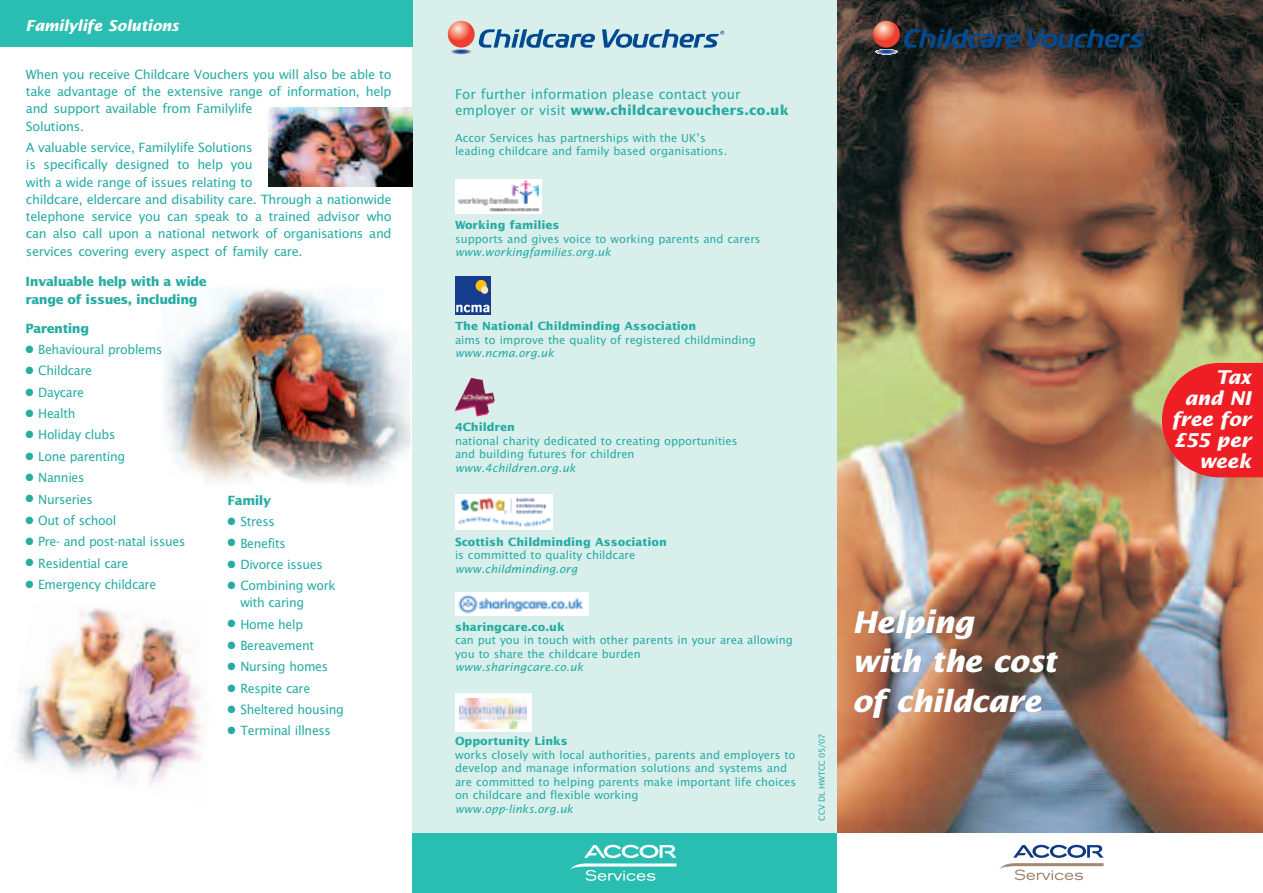
<style>
.page{position:relative;width:1263px;height:893px;background:#fff}
.page>*{position:absolute;margin:0;border:0;box-sizing:border-box;transform-origin:0 0}
.t1{font:italic 700 30px/39.3px "Lucida Sans";letter-spacing:-.015em;color:#fff}
.t2{font:italic 700 19.05px/21px "Lucida Sans";letter-spacing:-.015em;color:#fff;text-align:right}
.t3{font:italic 700 15px "Lucida Sans";letter-spacing:-.015em;color:#fff}
.t4{font:13.5px/16.2px "Lucida Sans";color:#26aca3}
.t5{font:12.75px/17.2px "Lucida Sans";letter-spacing:-.025em;color:#26aca3}
.t6{font:700 12.75px/17.2px "Lucida Sans";letter-spacing:-.035em;color:#26aca3}
.t7{font:11.25px/13.5px "Lucida Sans";color:#26aca3}
.t8{font:700 11.25px "Lucida Sans";color:#26aca3}
.t9{font:italic 11.25px "Lucida Sans";color:#26aca3}
.t10{font:8.25px "Lucida Sans";letter-spacing:-.025em;color:#26aca3}
.s1{font-family:"Helvetica";font-size:24px}
.s2{font-weight:700}
</style>
<div class="page">
<img style="left:15px;top:607px;width:192px;height:179px">
<img style="left:164px;top:283px;width:247px;height:201px">
<div style="left:412px;top:0;width:426px;height:893px;background:#d9efec"></div>
<img style="left:838px;top:0;width:425px;height:833px">
<div style="left:412px;top:833px;width:426px;height:60px;background:#2abdb1"></div>
<svg style="left:570px;top:845px;width:106px;height:36px"></svg>
<div style="left:0;top:0;width:412px;height:47px;background:#2abdb1"></div>
<svg style="left:1162px;top:363px;width:101px;height:114px;background:#e8302f"></svg>
<img style="left:268px;top:107px;width:144px;height:79px">
<svg style="left:478px;top:29px;width:117px;height:19px"></svg>
<svg style="left:602px;top:29px;width:122px;height:19px"></svg>
<svg style="left:450px;top:49px;width:22px;height:6px"></svg>
<div style="left:450px;top:49px;width:22px;height:5px;background:#d6dae4;border-radius:50%"></div>
<div style="left:451px;top:49px;width:21px;height:5px;background:#cfd4e0;border-radius:50%"></div>
<svg style="left:451px;top:49px;width:20px;height:5px"></svg>
<hr style="left:452px;top:50px;width:19px;height:4px;background:#b5bdd8;border-radius:50%">
<svg style="left:453px;top:50px;width:16px;height:4px"></svg>
<hr style="left:453px;top:50px;width:16px;height:3px;background:#8c9bc6;border-radius:50%">
<hr style="left:454px;top:50px;width:15px;height:3px;background:#8092c1;border-radius:50%">
<hr style="left:454px;top:50px;width:14px;height:3px;background:#6d82b7;border-radius:50%">
<svg style="left:455px;top:50px;width:13px;height:3px"></svg>
<svg style="left:448px;top:21px;width:27px;height:27px"></svg>
<svg style="left:903px;top:29px;width:117px;height:19px;background:#163653"></svg>
<svg style="left:1027px;top:29px;width:122px;height:19px;background:#13304b"></svg>
<svg style="left:875px;top:49px;width:22px;height:6px"></svg>
<div style="left:875px;top:49px;width:22px;height:5px;background:#d5d8e0;border-radius:50%"></div>
<div style="left:876px;top:49px;width:21px;height:5px;background:#c7cddc;border-radius:50%"></div>
<svg style="left:876px;top:49px;width:20px;height:5px"></svg>
<hr style="left:877px;top:50px;width:19px;height:4px;background:#b0b8d3;border-radius:50%">
<svg style="left:878px;top:50px;width:16px;height:4px"></svg>
<hr style="left:878px;top:50px;width:16px;height:3px;background:#92a0ca;border-radius:50%">
<hr style="left:879px;top:50px;width:15px;height:3px;background:#7c8ebe;border-radius:50%">
<hr style="left:879px;top:50px;width:14px;height:3px;background:#7386b9;border-radius:50%">
<svg style="left:880px;top:50px;width:13px;height:3px"></svg>
<svg style="left:873px;top:21px;width:27px;height:27px"></svg>
<img style="left:455px;top:179px;width:87px;height:35px">
<img style="left:455px;top:380px;width:40px;height:37px">
<div style="left:455px;top:277px;width:36px;height:37px;background:#153c8d"></div>
<div style="left:476px;top:280px;width:11px;height:12px;background:#fdbe12;border-radius:50%"></div>
<div style="left:481px;top:286px;width:7px;height:8px;background:#fee7bf;border-radius:50%"></div>
<svg style="left:456px;top:305px;width:34px;height:7px"></svg>
<div style="left:455px;top:693px;width:77px;height:38px;background:#fff"></div>
<img style="left:459px;top:698px;width:67px;height:30px">
<div style="left:455px;top:494px;width:97px;height:36px;background:#fff"></div>
<img style="left:458px;top:497px;width:93px;height:31px">
<img style="left:455px;top:592px;width:134px;height:24px">
<svg style="left:999px;top:845px;width:104px;height:35px"></svg>
<p class="t3" style="left:26px;top:19px;width:155px">Familylife Solutions</p>
<p class="t5" style="left:26px;top:66px;width:367px">When you receive Childcare Vouchers you will also be able to take advantage of the extensive range of information, help and support available from Familylife<br>Solutions.</p>
<p class="t5" style="left:26px;top:139px;width:367px">A valuable service, Familylife Solutions<br>is specifically designed to help you<br>with a wide range of issues relating to<br>childcare, eldercare and disability care. Through a nationwide telephone service you can speak to a trained advisor who can also call upon a national network of organisations and services covering every aspect of family care.</p>
<p class="t6" style="left:26px;top:274px;width:183px">Invaluable help with a wide range of issues, including</p>
<p class="t6" style="left:26px;top:320px;width:65px">Parenting</p>
<p class="t5" style="left:26px;top:341px;width:138px"><span class="s1">•</span> Behavioural problems</p>
<p class="t5" style="left:26px;top:362px;width:68px"><span class="s1">•</span> Childcare</p>
<p class="t5" style="left:26px;top:384px;width:60px"><span class="s1">•</span> Daycare</p>
<p class="t5" style="left:26px;top:405px;width:51px"><span class="s1">•</span> Health</p>
<p class="t5" style="left:26px;top:426px;width:91px"><span class="s1">•</span> Holiday clubs</p>
<p class="t5" style="left:26px;top:448px;width:101px"><span class="s1">•</span> Lone parenting</p>
<p class="t5" style="left:26px;top:469px;width:60px"><span class="s1">•</span> Nannies</p>
<p class="t5" style="left:26px;top:490px;width:69px"><span class="s1">•</span> Nurseries</p>
<p class="t5" style="left:26px;top:512px;width:92px"><span class="s1">•</span> Out of school</p>
<p class="t5" style="left:26px;top:533px;width:161px"><span class="s1">•</span> Pre- and post-natal issues</p>
<p class="t5" style="left:26px;top:555px;width:105px"><span class="s1">•</span> Residential care</p>
<p class="t5" style="left:26px;top:576px;width:132px"><span class="s1">•</span> Emergency childcare</p>
<p class="t6" style="left:228px;top:492px;width:45px">Family</p>
<p class="t5" style="left:228px;top:513px;width:49px"><span class="s1">•</span> Stress</p>
<p class="t5" style="left:228px;top:534px;width:60px"><span class="s1">•</span> Benefits</p>
<p class="t5" style="left:228px;top:556px;width:97px"><span class="s1">•</span> Divorce issues</p>
<p class="t5" style="left:240px;top:577px;width:97px;text-indent:-13px"><span class="s1">•</span> Combining work with caring</p>
<p class="t5" style="left:228px;top:616px;width:77px"><span class="s1">•</span> Home help</p>
<p class="t5" style="left:228px;top:637px;width:88px"><span class="s1">•</span> Bereavement</p>
<p class="t5" style="left:228px;top:658px;width:102px"><span class="s1">•</span> Nursing homes</p>
<p class="t5" style="left:228px;top:680px;width:84px"><span class="s1">•</span> Respite care</p>
<p class="t5" style="left:228px;top:701px;width:118px"><span class="s1">•</span> Sheltered housing</p>
<p class="t5" style="left:228px;top:722px;width:105px"><span class="s1">•</span> Terminal illness</p>
<p class="t4" style="left:455px;top:86px;width:335px">For further information please contact your employer or visit <span class="s2">www.childcarevouchers.co.uk</span></p>
<p class="t7" style="left:455px;top:131px;width:274px">Accor Services has partnerships with the UK’s leading childcare and family based organisations.</p>
<p class="t8" style="left:455px;top:221px;width:106px">Working families</p>
<p class="t7" style="left:455px;top:232px;width:307px">supports and gives voice to working parents and carers</p>
<p class="t9" style="left:455px;top:246px;width:157px">www.workingfamilies.org.uk</p>
<p class="t8" style="left:455px;top:322px;width:243px">The National Childminding Association</p>
<p class="t7" style="left:455px;top:333px;width:302px">aims to improve the quality of registered childminding</p>
<p class="t9" style="left:455px;top:347px;width:101px">www.ncma.org.uk</p>
<p class="t8" style="left:455px;top:423px;width:61px">4Children</p>
<p class="t7" style="left:455px;top:434px;width:284px">national charity dedicated to creating opportunities and building futures for children</p>
<p class="t9" style="left:455px;top:461px;width:122px">www.4children.org.uk</p>
<p class="t8" style="left:455px;top:537px;width:213px">Scottish Childminding Association</p>
<p class="t7" style="left:455px;top:549px;width:182px">is committed to quality childcare</p>
<p class="t9" style="left:455px;top:562px;width:124px">www.childminding.org</p>
<p class="t8" style="left:455px;top:622px;width:111px">sharingcare.co.uk</p>
<p class="t7" style="left:455px;top:634px;width:339px">can put you in touch with other parents in your area allowing you to share the childcare burden</p>
<p class="t9" style="left:455px;top:661px;width:130px">www.sharingcare.co.uk</p>
<p class="t8" style="left:455px;top:737px;width:114px">Opportunity Links</p>
<p class="t7" style="left:455px;top:748px;width:343px">works closely with local authorities, parents and employers to develop and manage information solutions and systems and are committed to helping parents make important life choices on childcare and flexible working</p>
<p class="t9" style="left:455px;top:802px;width:120px">www.opp-links.org.uk</p>
<p class="t10" style="left:817px;top:821px;width:89px;rotate:-90deg">CCV DL HWTCC 05/07</p>
<h1 class="t1" style="left:852px;top:605px;width:206px">Helping<br>with the cost of childcare</h1>
<h2 class="t2" style="left:1172px;top:368px;width:81px">Tax<br>and NI free for £55 per week</h2>
</div>
